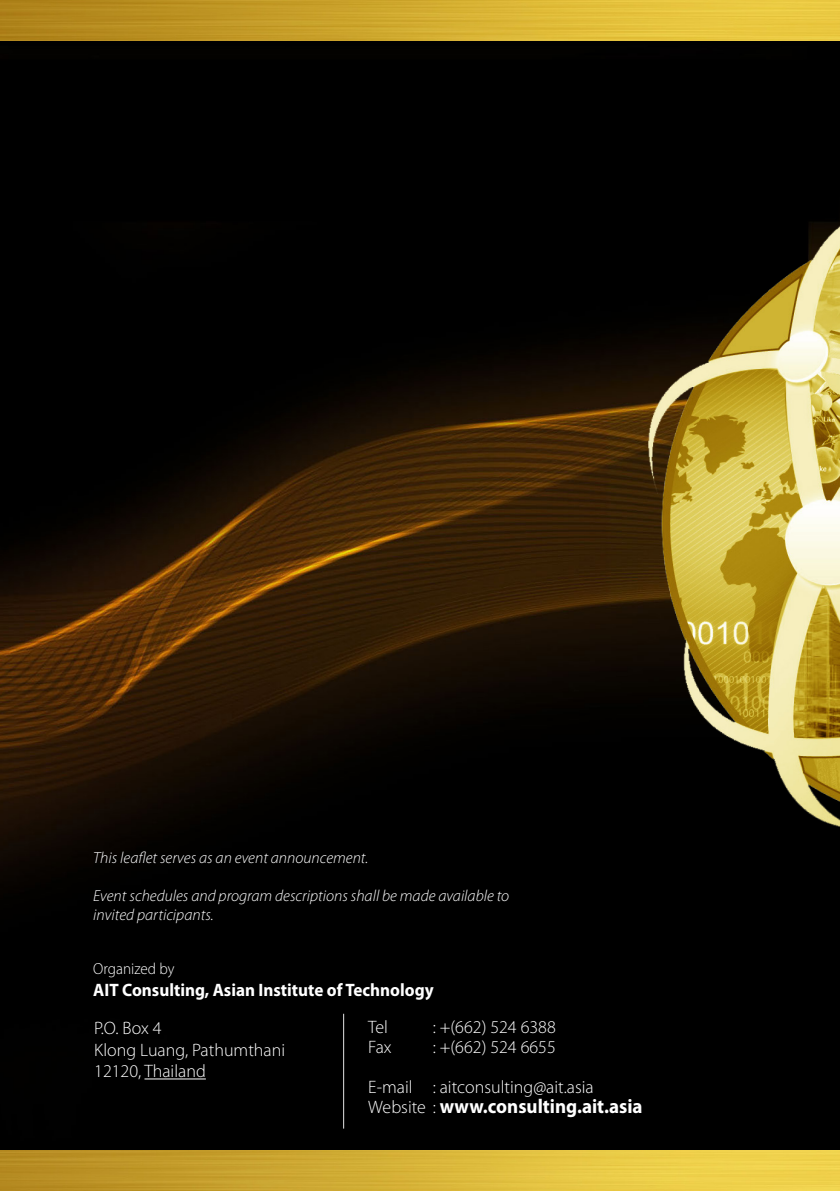
<style>
.page{position:relative;width:840px;height:1191px;background:#fff}
.page>*{position:absolute;margin:0;border:0;box-sizing:border-box;transform-origin:0 0}
.t1{font:700 20px "Myriad Pro";color:#fff;scale:.95 1}
.t2{font:300 18px/21.6px "Myriad Pro";color:#fff}
.t3{font:700 18px "Myriad Pro";color:#fff;scale:.95 1}
.t4{font:italic 300 16px/19.2px "Myriad Pro";color:#fff}
.t5{font:300 16px "Myriad Pro";color:#fff;scale:.95 1}
.s1{font-weight:300;font-size:18px}
</style>
<div class="page">
<img style="left:0;top:0;width:839px;height:1191px">
<img style="left:1px;top:41px;width:838px;height:1108px">
<img style="left:627px;top:193px;width:212px;height:671px">
<hr style="left:144px;top:1078px;width:62px;height:1px;background:#fff">
<hr style="left:343px;top:1013px;width:1px;height:115px;background:#fff">
<p class="t4" style="left:93px;top:847px;width:276px">This leaflet serves as an event announcement.</p>
<p class="t4" style="left:93px;top:886px;width:417px">Event schedules and program descriptions shall be made available to invited participants.</p>
<p class="t5" style="left:93px;top:959px;width:87px">Organized by</p>
<p class="t3" style="left:93px;top:978px;width:359px">AIT Consulting, Asian Institute of Technology</p>
<p class="t2" style="left:94px;top:1017px;width:192px">P.O. Box 4<br>Klong Luang, Pathumthani<br>12120, Thailand</p>
<p class="t2" style="left:368px;top:1015px;width:21px">Tel</p>
<p class="t2" style="left:432px;top:1015px;width:125px">: +(662) 524 6388</p>
<p class="t2" style="left:368px;top:1036px;width:25px">Fax</p>
<p class="t2" style="left:432px;top:1036px;width:125px">: +(662) 524 6655</p>
<p class="t2" style="left:368px;top:1076px;width:227px">E-mail : aitconsulting@ait.asia</p>
<p class="t1" style="left:368px;top:1093px;width:290px"><span class="s1">Website :</span> www.consulting.ait.asia</p>
</div>
